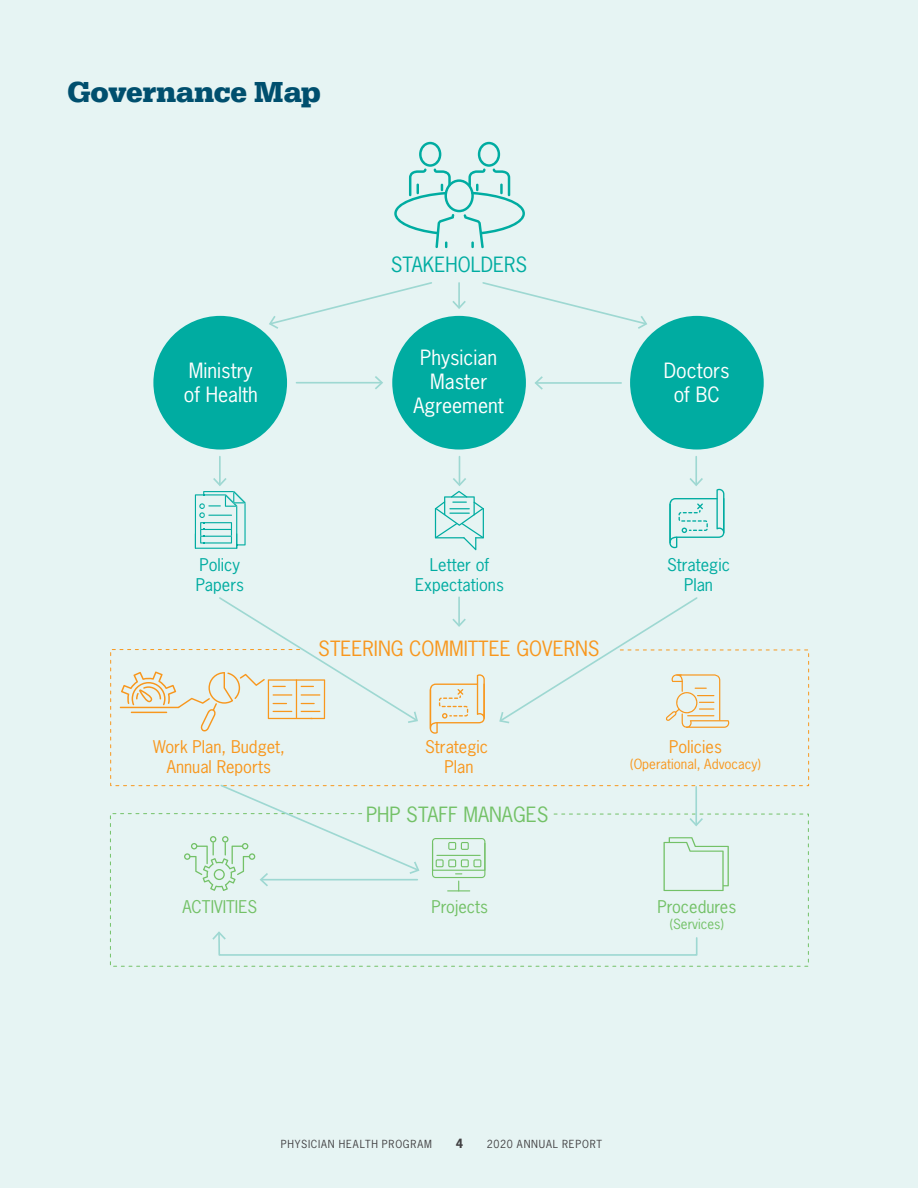
<style>
.page{position:relative;width:918px;height:1188px;background:#e6f4f3}
.page>*{position:absolute;margin:0;border:0;box-sizing:border-box;transform-origin:0 0}
.t1{font:700 30px "Serifa";letter-spacing:-.015em;color:#004f6e}
.t2{font:19.8px/23.7px "News Gothic";color:#fff;text-align:center}
.t3{font:19.8px "News Gothic";color:#f8971d}
.t4{font:19.8px "News Gothic";color:#73c167}
.t5{font:19.8px "News Gothic";color:#00aca1}
.t6{font:16.5px/19.8px "News Gothic";color:#f8971d;text-align:center}
.t7{font:16.5px/19.8px "News Gothic";color:#00aca1;text-align:center}
.t8{font:16.5px "News Gothic";color:#73c167}
.t9{font:13.2px "News Gothic";color:#f8971d}
.t10{font:13.2px "News Gothic";color:#73c167}
.t11{font:700 12px "News Gothic Std";color:#414042}
.t12{font:10.5px "News Gothic Std";letter-spacing:.075em;color:#414042}
</style>
<div class="page">
<svg style="left:394px;top:142px;width:131px;height:106px"></svg>
<div style="left:153px;top:316px;width:134px;height:134px;background:#00aca1;border-radius:50%"></div>
<div style="left:392px;top:316px;width:134px;height:134px;background:#00aca1;border-radius:50%"></div>
<div style="left:630px;top:316px;width:134px;height:134px;background:#00aca1;border-radius:50%"></div>
<svg style="left:614px;top:597px;width:84px;height:52px"></svg>
<svg style="left:219px;top:597px;width:84px;height:52px"></svg>
<svg style="left:481px;top:282px;width:166px;height:47px"></svg>
<hr style="left:458px;top:283px;width:2px;height:24px;background:#9ed8d2">
<svg style="left:452px;top:301px;width:14px;height:8px"></svg>
<hr style="left:219px;top:457px;width:2px;height:28px;background:#9ed8d2">
<svg style="left:195px;top:478px;width:51px;height:71px"></svg>
<svg style="left:435px;top:457px;width:49px;height:93px"></svg>
<hr style="left:695px;top:457px;width:2px;height:28px;background:#9ed8d2">
<svg style="left:669px;top:478px;width:56px;height:70px"></svg>
<hr style="left:458px;top:597px;width:2px;height:28px;background:#9ed8d2">
<svg style="left:452px;top:619px;width:14px;height:8px"></svg>
<hr style="left:296px;top:382px;width:85px;height:2px;background:#9ed8d2">
<svg style="left:375px;top:376px;width:8px;height:13px"></svg>
<hr style="left:536px;top:382px;width:85px;height:2px;background:#9ed8d2">
<svg style="left:534px;top:376px;width:9px;height:14px"></svg>
<svg style="left:269px;top:282px;width:164px;height:47px"></svg>
<svg style="left:110px;top:813px;width:699px;height:154px"></svg>
<svg style="left:110px;top:649px;width:699px;height:137px"></svg>
<svg style="left:184px;top:783px;width:236px;height:108px"></svg>
<hr style="left:695px;top:787px;width:2px;height:38px;background:#9ed8d2">
<svg style="left:689px;top:818px;width:14px;height:8px"></svg>
<p class="t1" style="left:67px;top:74px;width:255px">Governance Map</p>
<p class="t2" style="left:184px;top:359px;width:75px;text-align:left">Ministry of Health</p>
<p class="t7" style="left:196px;top:555px;width:50px;text-align:left">Policy<br>Papers</p>
<p class="t5" style="left:391px;top:252px;width:138px">STAKEHOLDERS</p>
<p class="t2" style="left:414px;top:346px;width:92px">Physician<br>Master<br>Agreement</p>
<p class="t7" style="left:415px;top:555px;width:90px">Letter of<br>Expectations</p>
<p class="t3" style="left:318px;top:635px;width:283px">STEERING COMMITTEE GOVERNS</p>
<p class="t2" style="left:664px;top:359px;width:67px">Doctors of BC</p>
<p class="t7" style="left:667px;top:555px;width:64px">Strategic<br>Plan</p>
<p class="t6" style="left:153px;top:737px;width:133px">Work Plan, Budget,<br>Annual Reports</p>
<p class="t6" style="left:425px;top:737px;width:64px">Strategic<br>Plan</p>
<p class="t6" style="left:669px;top:737px;width:54px">Policies</p>
<p class="t9" style="left:630px;top:755px;width:132px">(Operational, Advocacy)</p>
<p class="t4" style="left:366px;top:801px;width:184px">PHP STAFF MANAGES</p>
<p class="t8" style="left:182px;top:896px;width:76px">ACTIVITIES</p>
<p class="t8" style="left:432px;top:896px;width:58px">Projects</p>
<p class="t8" style="left:658px;top:896px;width:80px">Procedures</p>
<p class="t10" style="left:670px;top:916px;width:56px">(Services)</p>
<p class="t12" style="left:281px;top:1137px;width:153px">PHYSICIAN HEALTH PROGRAM</p>
<p class="t11" style="left:456px;top:1136px;width:9px">4</p>
<p class="t12" style="left:487px;top:1137px;width:117px">2020 ANNUAL REPORT</p>
</div>
